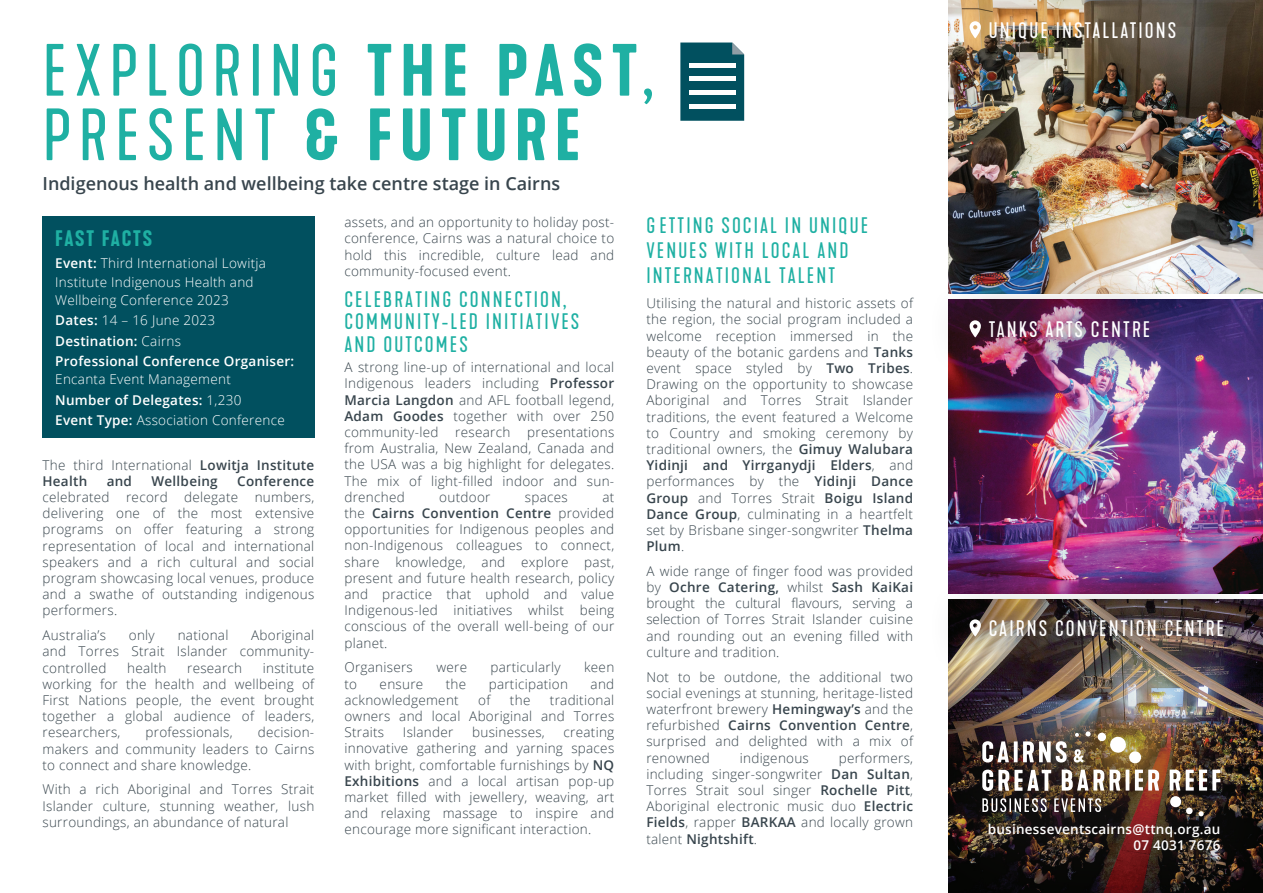
<style>
.page{position:relative;width:1263px;height:893px;background:#fff}
.page>*{position:absolute;margin:0;border:0;box-sizing:border-box;transform-origin:0 0}
.Heading{font:69px/64.5px "Kapra Neue Pro Regular Rd";letter-spacing:.11em;color:#1fb0a3}
.Copy{font:21px/22.5px "Kapra Neue Pro Regular Rd";letter-spacing:.1em;color:#1fb0a3}
.Sub_Heading{font:21px "Kapra Neue Pro Regular Rd";letter-spacing:.1em;color:#fff}
.Sub_Heading-2{font:21px "Kapra Neue Pro Semi Bold Rounded";letter-spacing:.085em;color:#1fb0a3}
.t1{font:600 18px "Open Sans";color:#38454d}
.Copy-2{font:300 13.5px/16.2px "Open Sans";letter-spacing:.02em;color:#38454d;text-align:justify}
.Copy-3{font:600 13.5px/18.3px "Open Sans";letter-spacing:.02em;color:#fff}
.Copy-4{font:300 13.5px/18.3px "Open Sans";letter-spacing:.02em;color:#fff}
.Copy-5{font:600 13.5px/16.2px "Open Sans";letter-spacing:.02em;color:#38454d}
.s1{font-family:"Kapra Neue Pro Semi Bold Rounded"}
.s2{font-weight:600}
.s3{font-weight:300}
</style>
<div class="page">
<div style="left:890px;top:642px;width:373px;height:251px;background:#231f20;opacity:.5"></div>
<svg style="left:1062px;top:770px;width:97px;height:21px"></svg>
<svg style="left:982px;top:770px;width:69px;height:21px"></svg>
<svg style="left:982px;top:731px;width:109px;height:32px"></svg>
<svg style="left:1169px;top:770px;width:51px;height:46px"></svg>
<svg style="left:1097px;top:733px;width:44px;height:30px"></svg>
<svg style="left:982px;top:798px;width:64px;height:14px"></svg>
<svg style="left:1054px;top:798px;width:47px;height:14px"></svg>
<img style="left:948px;top:0;width:315px;height:294px">
<img style="left:948px;top:299px;width:315px;height:275px">
<svg style="left:680px;top:43px;width:64px;height:78px;background:#135c6a"></svg>
<hr style="left:689px;top:63px;width:46px;height:4px;background:#fff">
<hr style="left:689px;top:77px;width:46px;height:4px;background:#fff">
<div style="left:689px;top:90px;width:46px;height:5px;background:#fff"></div>
<hr style="left:689px;top:104px;width:46px;height:4px;background:#fff">
<svg style="left:969px;top:21px;width:12px;height:17px"></svg>
<div style="left:765px;top:595px;width:183px;height:298px;background:#fff"></div>
<div style="left:43px;top:217px;width:272px;height:221px;background:#01505f"></div>
<div style="left:925px;top:275px;width:269px;height:109px;background:#231f20;opacity:.5"></div>
<svg style="left:969px;top:320px;width:12px;height:17px"></svg>
<div style="left:925px;top:574px;width:338px;height:109px;background:#231f20;opacity:.5"></div>
<svg style="left:969px;top:619px;width:12px;height:17px"></svg>
<p class="Heading" style="left:43px;top:40px;width:612px">EXPLORING <span class="s1">THE PAST</span>,<br>PRESENT <span class="s1">&amp; FUTURE</span></p>
<p class="t1" style="left:43px;top:171px;width:519px">Indigenous health and wellbeing take centre stage in Cairns</p>
<p class="Sub_Heading-2" style="left:55px;top:225px;width:98px">FAST FACTS</p>
<p class="Copy-4" style="left:55px;top:254px;width:212px"><span class="s2">Event:</span> Third International Lowitja<br>Institute Indigenous Health and<br>Wellbeing Conference 2023</p>
<p class="Copy-4" style="left:55px;top:311px;width:161px"><span class="s2">Dates:</span> 14 – 16 June 2023</p>
<p class="Copy-3" style="left:55px;top:331px;width:127px">Destination: <span class="s3">Cairns</span></p>
<p class="Copy-3" style="left:55px;top:352px;width:240px">Professional Conference Organiser:<br><span class="s3">Encanta Event Management</span></p>
<p class="Copy-3" style="left:55px;top:390px;width:188px">Number of Delegates: <span class="s3">1,230</span></p>
<p class="Copy-4" style="left:55px;top:411px;width:231px"><span class="s2">Event Type:</span> Association Conference</p>
<p class="Copy-5" style="left:43px;top:456px;width:273px"><span class="s3">The third International</span> Lowitja Institute<br>Health</p>
<p class="Copy-2" style="left:43px;top:472px;width:273px;text-indent:195px"><span class="s2">Conference </span>celebrated record delegate numbers, delivering one of the most extensive programs on offer featuring a strong representation of local and international speakers and a rich cultural and social program showcasing local venues, produce and a swathe of outstanding indigenous performers.</p>
<p class="Copy-2" style="left:43px;top:627px;width:65px">Australia’s</p>
<p class="Copy-2" style="left:129px;top:627px;width:27px">only</p>
<p class="Copy-2" style="left:178px;top:627px;width:52px">national</p>
<p class="Copy-5" style="left:107px;top:472px;width:27px">and</p>
<p class="Copy-5" style="left:151px;top:472px;width:68px">Wellbeing</p>
<p class="Copy-2" style="left:43px;top:627px;width:273px;text-indent:209px">Aboriginal and Torres Strait Islander community&shy;controlled</p>
<p class="Copy-2" style="left:127px;top:659px;width:41px">health</p>
<p class="Copy-2" style="left:187px;top:659px;width:57px">research</p>
<p class="Copy-2" style="left:43px;top:659px;width:273px;text-indent:220px">institute working for the health and wellbeing of First Nations people, the event brought together a global audience of leaders, researchers,</p>
<p class="Copy-2" style="left:146px;top:724px;width:89px">professionals,</p>
<p class="Copy-2" style="left:43px;top:724px;width:273px;text-indent:215px">decision&shy;makers and community leaders to Cairns to connect and share knowledge.</p>
<p class="Copy-2" style="left:43px;top:781px;width:273px">With a rich Aboriginal and Torres Strait Islander culture, stunning weather, lush surroundings, an abundance of natural</p>
<p class="Copy-2" style="left:344px;top:214px;width:271px">assets, and an opportunity to holiday post&shy;conference, Cairns was a natural choice to hold this incredible, culture lead and community-focused event.</p>
<p class="Copy" style="left:344px;top:288px;width:236px">CELEBRATING CONNECTION,<br>COMMUNITY-LED INITIATIVES<br>AND OUTCOMES</p>
<p class="Copy-2" style="left:344px;top:359px;width:271px">A strong line-up of international and local Indigenous leaders including <span class="s2">Professor Marcia Langdon</span> and AFL football legend, <span class="s2">Adam Goodes</span> together with over 250 community-led</p>
<p class="Copy-2" style="left:455px;top:424px;width:57px">research</p>
<p class="Copy-2" style="left:344px;top:424px;width:271px;text-indent:183px">presentations from Australia, New Zealand, Canada and the USA was a big highlight for delegates.<br>The mix of light-filled indoor and sun&shy;drenched</p>
<p class="Copy-2" style="left:439px;top:488px;width:53px">outdoor</p>
<p class="Copy-2" style="left:525px;top:488px;width:44px">spaces</p>
<p class="Copy-2" style="left:344px;top:488px;width:271px;text-indent:258px">at the <span class="s2">Cairns Convention Centre</span> provided opportunities for Indigenous peoples and non-Indigenous colleagues to connect, share knowledge, and explore past, present and future health research, policy and practice that uphold and value Indigenous-led initiatives whilst being conscious of the overall well-being of our planet.</p>
<p class="Copy-2" style="left:344px;top:659px;width:70px">Organisers</p>
<p class="Copy-2" style="left:436px;top:659px;width:32px">were</p>
<p class="Copy-2" style="left:491px;top:659px;width:72px">particularly</p>
<p class="Copy-2" style="left:584px;top:659px;width:32px">keen</p>
<p class="Copy-2" style="left:344px;top:675px;width:14px">to</p>
<p class="Copy-2" style="left:380px;top:675px;width:45px">ensure</p>
<p class="Copy-2" style="left:446px;top:675px;width:22px">the</p>
<p class="Copy-2" style="left:489px;top:675px;width:81px">participation</p>
<p class="Copy-2" style="left:591px;top:675px;width:25px">and</p>
<p class="Copy-2" style="left:344px;top:691px;width:116px">acknowledgement</p>
<p class="Copy-2" style="left:478px;top:691px;width:14px">of</p>
<p class="Copy-2" style="left:510px;top:691px;width:22px">the</p>
<p class="Copy-2" style="left:344px;top:691px;width:271px;text-indent:205px">traditional owners and local Aboriginal and Torres Straits</p>
<p class="Copy-2" style="left:403px;top:724px;width:52px">Islander</p>
<p class="Copy-2" style="left:472px;top:724px;width:74px">businesses,</p>
<p class="Copy-2" style="left:344px;top:724px;width:271px;text-indent:219px">creating innovative gathering and yarning spaces with bright, comfortable furnishings by <span class="s2">NQ Exhibitions</span> and a local artisan pop-up market filled with jewellery, weaving, art and relaxing massage to inspire and encourage more significant interaction.</p>
<p class="Copy" style="left:646px;top:213px;width:223px;line-height:25.2px">GETTING SOCIAL IN UNIQUE<br>VENUES WITH LOCAL AND<br>INTERNATIONAL TALENT</p>
<p class="Copy-2" style="left:646px;top:295px;width:268px">Utilising the natural and historic assets of the region, the social program included a welcome reception immersed in the beauty of the botanic gardens and <span class="s2">Tanks </span>event space styled by <span class="s2">Two Tribes</span>.<br>Drawing on the opportunity to showcase Aboriginal and Torres Strait Islander traditions, the event featured a Welcome to Country and smoking ceremony by traditional owners, the <span class="s2">Gimuy Walubara Yidinji and Yirrganydji Elders</span>, and performances by the <span class="s2">Yidinji Dance Group</span> and Torres Strait <span class="s2">Boigu Island Dance Group</span>, culminating in a heartfelt set by Brisbane singer-songwriter <span class="s2">Thelma Plum</span>.</p>
<p class="Copy-2" style="left:646px;top:562px;width:268px">A wide range of finger food was provided by <span class="s2">Ochre Catering,</span> whilst <span class="s2">Sash KaiKai </span>brought the cultural flavours, serving a selection of Torres Strait Islander cuisine and rounding out an evening filled with culture and tradition.</p>
<p class="Copy-2" style="left:646px;top:668px;width:268px">Not to be outdone, the additional two social evenings at stunning, heritage-listed waterfront brewery <span class="s2">Hemingway’s</span> and the refurbished <span class="s2">Cairns Convention Centre</span>, surprised and delighted with a mix of renowned</p>
<p class="Copy-2" style="left:646px;top:749px;width:268px;text-indent:192px">performers, including singer-songwriter <span class="s2">Dan Sultan</span>, Torres Strait soul singer <span class="s2">Rochelle Pitt</span>, Aboriginal electronic music duo <span class="s2">Electric Fields</span>, rapper <span class="s2">BARKAA</span> and locally grown talent <span class="s2">Nightshift</span>.</p>
<p class="Copy-2" style="left:740px;top:749px;width:71px">indigenous</p>
<p class="Sub_Heading" style="left:989px;top:18px;width:189px">UNIQUE INSTALLATIONS</p>
<p class="Sub_Heading" style="left:989px;top:317px;width:163px">TANKS ARTS CENTRE</p>
<p class="Sub_Heading" style="left:989px;top:616px;width:237px">CAIRNS CONVENTION CENTRE</p>
<p class="Copy-3" style="left:988px;top:820px;width:234px">businesseventscairns@ttnq.org.au</p>
<p class="Copy-3" style="left:1133px;top:836px;width:89px">07 4031 7676</p>
</div>
